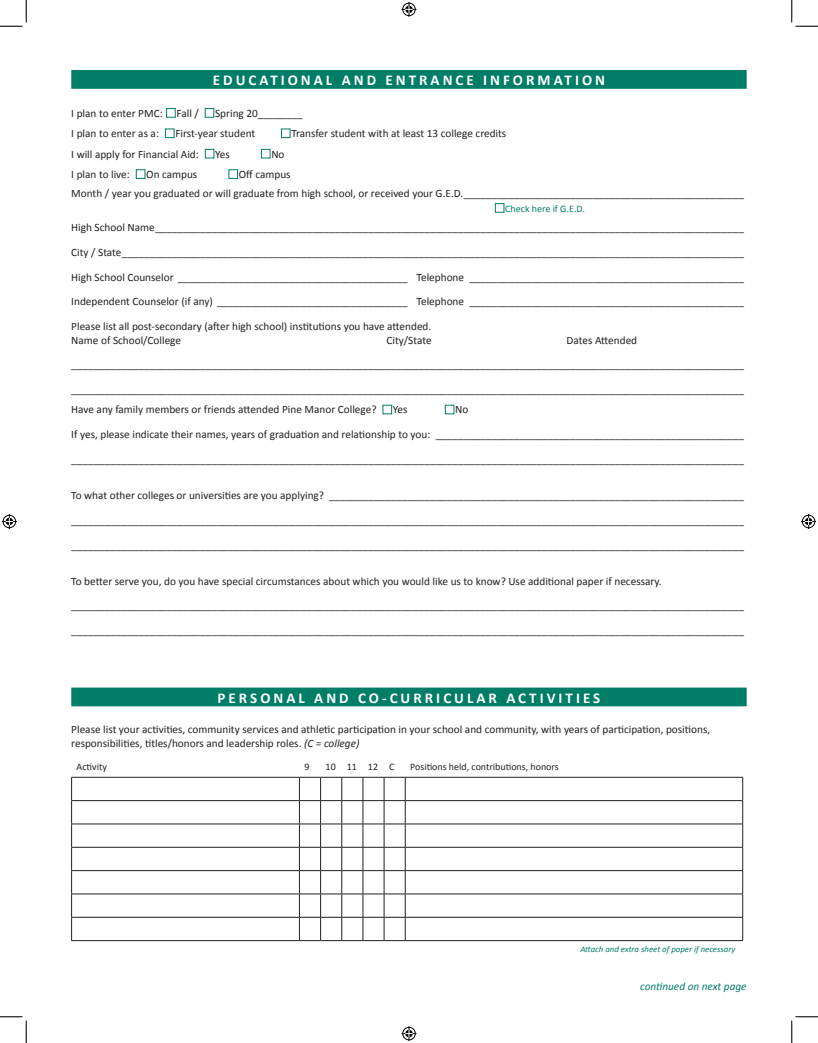
<style>
.page{position:relative;width:818px;height:1043px;background:#fff}
.page>*{position:absolute;margin:0;border:0;box-sizing:border-box;transform-origin:0 0}
.t1{font:700 15px "Calibri";letter-spacing:.2em;color:#fff}
.t2{font:11.25px/13.5px "Calibri";color:#231f20}
.t3{font:italic 11.25px "Calibri";color:#007d67}
.t4{font:10px "Calibri";color:#231f20}
.t5{font:10px "Calibri";color:#007d67}
.t6{font:italic 8.75px "Calibri";color:#007d67}
.s1{font-style:italic}
</style>
<div class="page">
<div style="left:71px;top:70px;width:675px;height:19px;background:#007d67"></div>
<div style="left:71px;top:687px;width:675px;height:19px;background:#007d67"></div>
<div style="left:166px;top:108px;width:9px;height:10px;border:1px solid #007d67"></div>
<div style="left:205px;top:108px;width:9px;height:10px;border:1px solid #007d67"></div>
<div style="left:165px;top:129px;width:9px;height:9px;border:1px solid #007d67"></div>
<div style="left:281px;top:129px;width:9px;height:9px;border:1px solid #007d67"></div>
<div style="left:205px;top:149px;width:9px;height:9px;border:1px solid #007d67"></div>
<div style="left:261px;top:149px;width:9px;height:9px;border:1px solid #007d67"></div>
<div style="left:136px;top:169px;width:9px;height:10px;border:1px solid #007d67"></div>
<div style="left:228px;top:169px;width:10px;height:10px;border:1px solid #007d67"></div>
<div style="left:495px;top:203px;width:9px;height:10px;border:1px solid #007d67"></div>
<div style="left:382px;top:405px;width:10px;height:9px;border:1px solid #007d67"></div>
<div style="left:445px;top:405px;width:9px;height:9px;border:1px solid #007d67"></div>
<hr style="left:71px;top:777px;width:228px;height:1px;background:#231f20">
<hr style="left:405px;top:777px;width:338px;height:1px;background:#231f20">
<hr style="left:71px;top:800px;width:228px;height:1px;background:#231f20">
<hr style="left:405px;top:800px;width:338px;height:1px;background:#231f20">
<hr style="left:71px;top:823px;width:228px;height:1px;background:#231f20">
<hr style="left:405px;top:823px;width:338px;height:1px;background:#231f20">
<hr style="left:71px;top:847px;width:228px;height:1px;background:#231f20">
<hr style="left:405px;top:847px;width:338px;height:1px;background:#231f20">
<hr style="left:71px;top:870px;width:228px;height:1px;background:#231f20">
<hr style="left:405px;top:870px;width:338px;height:1px;background:#231f20">
<hr style="left:71px;top:893px;width:228px;height:1px;background:#231f20">
<hr style="left:405px;top:893px;width:338px;height:1px;background:#231f20">
<hr style="left:71px;top:917px;width:228px;height:1px;background:#231f20">
<svg style="left:71px;top:777px;width:1px;height:163px"></svg>
<hr style="left:405px;top:917px;width:338px;height:1px;background:#231f20">
<svg style="left:742px;top:777px;width:1px;height:163px"></svg>
<hr style="left:71px;top:940px;width:228px;height:1px;background:#231f20">
<svg style="left:299px;top:777px;width:107px;height:164px"></svg>
<hr style="left:405px;top:940px;width:338px;height:1px;background:#231f20">
<svg style="left:0;top:0;width:27px;height:27px"></svg>
<svg style="left:0;top:1016px;width:27px;height:26px"></svg>
<svg style="left:791px;top:0;width:27px;height:27px"></svg>
<svg style="left:791px;top:1016px;width:27px;height:26px"></svg>
<svg style="left:401px;top:2px;width:15px;height:15px"></svg>
<svg style="left:401px;top:1026px;width:15px;height:15px"></svg>
<svg style="left:2px;top:514px;width:15px;height:15px"></svg>
<svg style="left:801px;top:514px;width:15px;height:15px"></svg>
<p class="t1" style="left:213px;top:71px;width:393px">EDUCATIONAL AND ENTRANCE INFORMATION</p>
<p class="t2" style="left:71px;top:106px;width:129px">I plan to enter PMC: Fall /</p>
<p class="t2" style="left:215px;top:106px;width:89px">Spring 20________</p>
<p class="t2" style="left:71px;top:127px;width:89px">I plan to enter as a:</p>
<p class="t2" style="left:175px;top:127px;width:81px">First-year student</p>
<p class="t2" style="left:291px;top:127px;width:216px">Transfer student with at least 13 college credits</p>
<p class="t2" style="left:71px;top:147px;width:129px">I will apply for Financial Aid:</p>
<p class="t2" style="left:215px;top:147px;width:16px">Yes</p>
<p class="t2" style="left:271px;top:147px;width:15px">No</p>
<p class="t2" style="left:71px;top:167px;width:60px">I plan to live:</p>
<p class="t2" style="left:146px;top:167px;width:53px">On campus</p>
<p class="t2" style="left:239px;top:167px;width:53px">Off campus</p>
<p class="t2" style="left:71px;top:187px;width:674px">Month / year you graduated or will graduate from high school, or received your G.E.D.__________________________________________________</p>
<p class="t5" style="left:505px;top:202px;width:81px">Check here if G.E.D.</p>
<p class="t2" style="left:71px;top:220px;width:674px">High School Name_________________________________________________________________________________________________________</p>
<p class="t2" style="left:71px;top:245px;width:674px">City / State_______________________________________________________________________________________________________________</p>
<p class="t2" style="left:71px;top:270px;width:674px">High School Counselor _________________________________________ Telephone _________________________________________________</p>
<p class="t2" style="left:71px;top:295px;width:674px">Independent Counselor (if any) __________________________________ Telephone _________________________________________________</p>
<p class="t2" style="left:71px;top:319px;width:361px">Please list all post-secondary (after high school) institutions you have attended.</p>
<p class="t2" style="left:71px;top:333px;width:111px">Name of School/College</p>
<p class="t2" style="left:386px;top:333px;width:47px">City/State</p>
<p class="t2" style="left:566px;top:333px;width:72px">Dates Attended</p>
<p class="t2" style="left:71px;top:358px;width:674px">________________________________________________________________________________________________________________________</p>
<p class="t2" style="left:71px;top:382px;width:674px">________________________________________________________________________________________________________________________</p>
<p class="t2" style="left:71px;top:403px;width:307px">Have any family members or friends attended Pine Manor College?</p>
<p class="t2" style="left:393px;top:403px;width:16px">Yes</p>
<p class="t2" style="left:455px;top:403px;width:15px">No</p>
<p class="t2" style="left:71px;top:428px;width:674px">If yes, please indicate their names, years of graduation and relationship to you: _______________________________________________________</p>
<p class="t2" style="left:71px;top:452px;width:674px">________________________________________________________________________________________________________________________</p>
<p class="t2" style="left:71px;top:488px;width:674px">To what other colleges or universities are you applying? __________________________________________________________________________</p>
<p class="t2" style="left:71px;top:513px;width:674px">________________________________________________________________________________________________________________________</p>
<p class="t2" style="left:71px;top:538px;width:674px">________________________________________________________________________________________________________________________</p>
<p class="t2" style="left:71px;top:574px;width:592px">To better serve you, do you have special circumstances about which you would like us to know? Use additional paper if necessary.</p>
<p class="t2" style="left:71px;top:599px;width:674px">________________________________________________________________________________________________________________________</p>
<p class="t2" style="left:71px;top:623px;width:674px">________________________________________________________________________________________________________________________</p>
<p class="t1" style="left:218px;top:688px;width:384px">PERSONAL AND CO-CURRICULAR ACTIVITIES</p>
<p class="t2" style="left:71px;top:722px;width:640px">Please list your activities, community services and athletic participation in your school and community, with years of participation, positions, responsibilities, titles/honors and leadership roles. <span class="s1">(C = college)</span></p>
<p class="t4" style="left:77px;top:760px;width:32px">Activity</p>
<p class="t4" style="left:304px;top:760px;width:7px">9</p>
<p class="t4" style="left:325px;top:760px;width:12px">10</p>
<p class="t4" style="left:347px;top:760px;width:12px">11</p>
<p class="t4" style="left:368px;top:760px;width:12px">12</p>
<p class="t4" style="left:389px;top:760px;width:7px">C</p>
<p class="t4" style="left:410px;top:760px;width:150px">Positions held, contributions, honors</p>
<p class="t6" style="left:580px;top:943px;width:156px">Attach and extra sheet of paper if necessary</p>
<p class="t3" style="left:640px;top:978px;width:108px">continued on next page</p>
</div>
